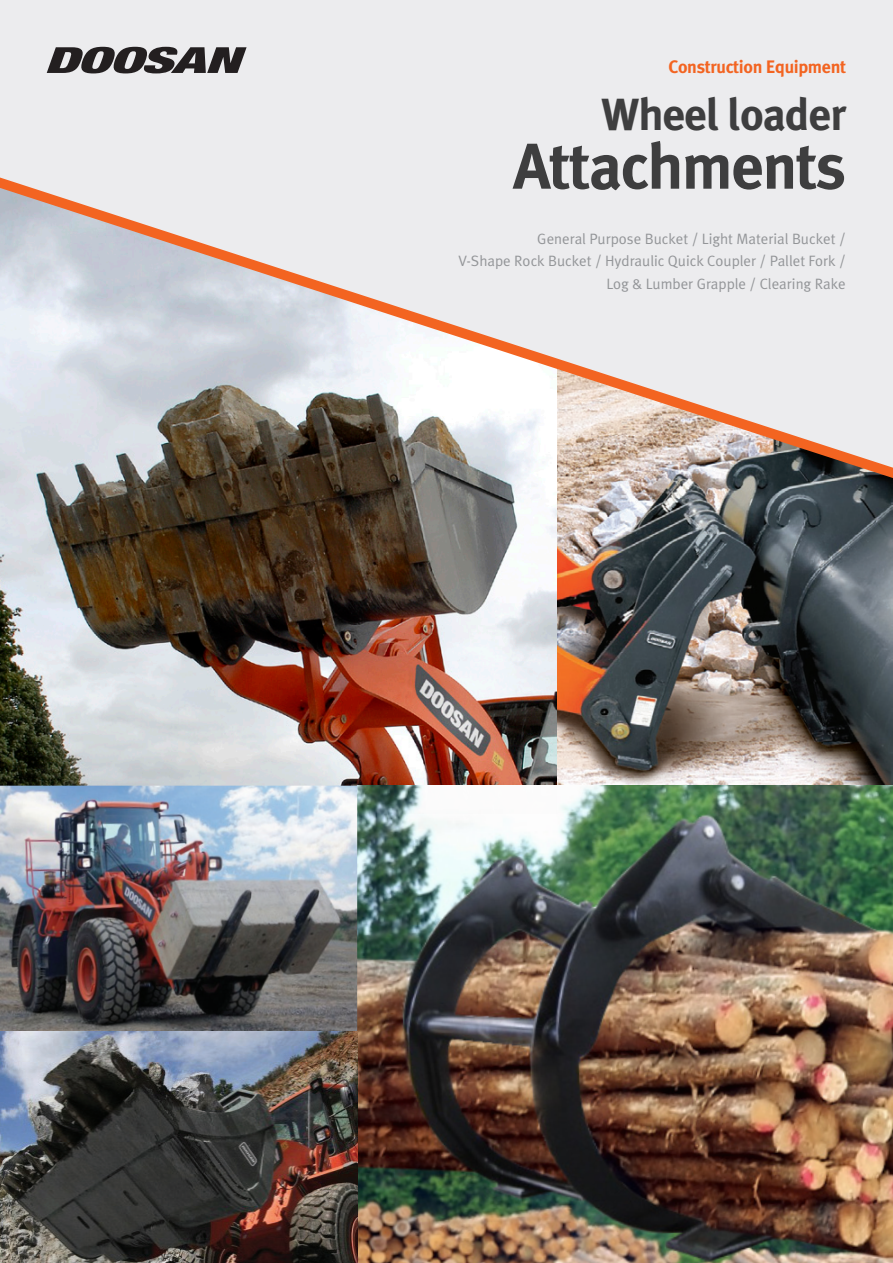
<style>
.page{position:relative;width:893px;height:1263px;background:#fff}
.page>*{position:absolute;margin:0;border:0;box-sizing:border-box;transform-origin:0 0}
.Head-1{font:700 64.5px "Meta Plus Lining";letter-spacing:-.025em;color:#3e3e3f}
.Head-1-2{font:700 45px "Meta Plus Lining";letter-spacing:-.025em;color:#3e3e3f}
.Body{font:700 18px "Meta Plus";letter-spacing:-.02em;color:#f36421}
.t1{font:15px "Meta Plus Normal";color:#939598}
</style>
<div class="page">
<img style="left:0;top:478px;width:557px;height:308px">
<img style="left:557px;top:478px;width:336px;height:308px">
<img style="left:357px;top:786px;width:536px;height:477px">
<img style="left:0;top:786px;width:357px;height:245px">
<img style="left:0;top:1031px;width:357px;height:232px">
<div style="left:0;top:0;width:893px;height:178px;background:#ececee"></div>
<svg style="left:0;top:178px;width:893px;height:300px;fill:#ececee"></svg>
<svg style="left:47px;top:47px;width:200px;height:26px"></svg>
<p class="Body" style="left:669px;top:57px;width:179px">Construction Equipment</p>
<p class="Head-1-2" style="left:601px;top:89px;width:247px">Wheel loader</p>
<p class="Head-1" style="left:513px;top:129px;width:334px">Attachments</p>
<p class="t1" style="left:537px;top:230px;width:310px">General Purpose Bucket / Light Material Bucket /</p>
<p class="t1" style="left:459px;top:252px;width:389px">V-Shape Rock Bucket / Hydraulic Quick Coupler / Pallet Fork /</p>
<p class="t1" style="left:606px;top:275px;width:241px">Log &amp; Lumber Grapple / Clearing Rake</p>
</div>
